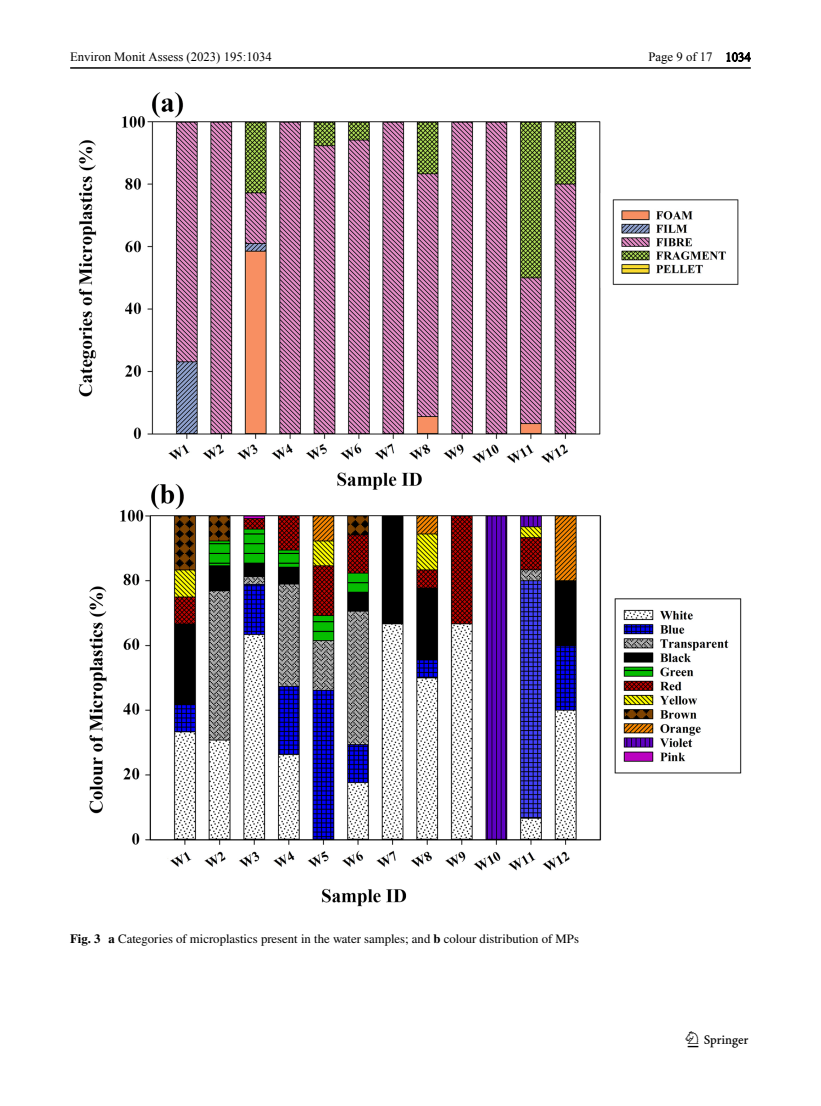
<style>
.page{position:relative;width:821px;height:1106px;background:#fff}
.page>*{position:absolute;margin:0;border:0;box-sizing:border-box;transform-origin:0 0}
.t1{font:22.5px "Springnew Regular 3";color:#000}
.t2{font:12.75px "STIX";color:#000}
.t3{font:12.75px "Times New Roman";color:#000}
.s1{font-weight:700}
</style>
<div class="page">
<hr style="left:70px;top:67px;width:680px;height:2px;background:#000">
<img style="left:78px;top:92px;width:664px;height:815px">
<p class="t3" style="left:70px;top:52px;width:203px">Environ Monit Assess (2023) 195:1034</p>
<p class="t3" style="left:648px;top:52px;width:104px">Page 9 of 17 1034</p>
<p class="t2" style="left:70px;top:929px;width:510px"><span class="s1">Fig. 3 a</span> Categories of microplastics present in the water samples; and <span class="s1">b</span> colour distribution of MPs</p>
<h1 class="t1" style="left:687px;top:1031px;width:62px">1 3</h1>
</div>
